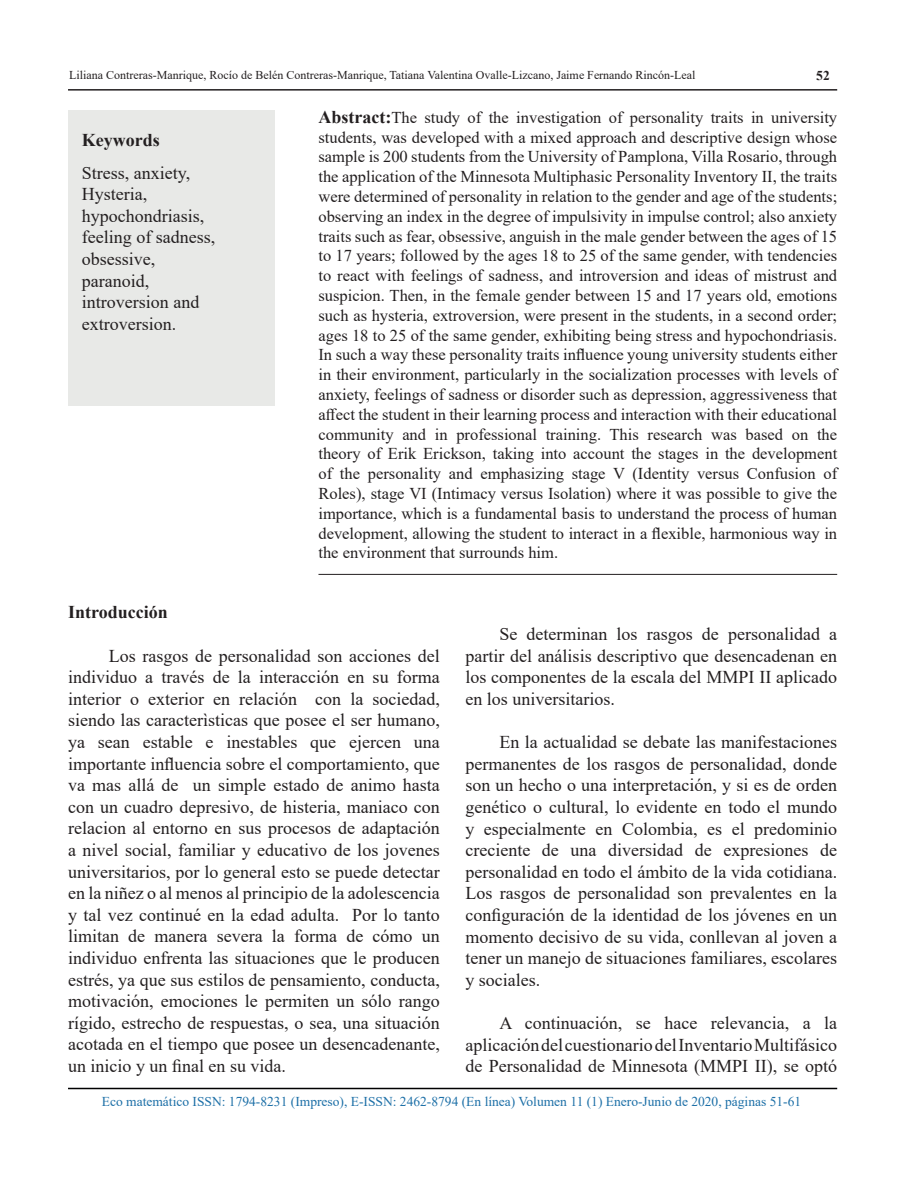
<style>
.page{position:relative;width:918px;height:1188px;background:#fff}
.page>*{position:absolute;margin:0;border:0;box-sizing:border-box;transform-origin:0 0}
.Cuerpo_de_texto{font:18px/21.6px "Times New Roman";color:#231f20;text-align:justify}
.Referencias{font:700 18px "Times New Roman";color:#231f20}
.Resumen{font:16.5px/19.8px "Times New Roman";color:#231f20;text-align:justify}
.t1{font:13.5px "Times New Roman";color:#1c6fa7}
.t2{font:700 13.5px "Times New Roman";color:#231f20}
.t3{font:12px "Times New Roman";color:#231f20}
.s1{font-weight:700;font-size:18px}
</style>
<div class="page">
<hr style="left:68px;top:1088px;width:769px;height:1px;background:#000001">
<hr style="left:68px;top:89px;width:769px;height:2px;background:#231f20">
<hr style="left:318px;top:574px;width:519px;height:1px;background:#231f20">
<div style="left:68px;top:111px;width:206px;height:295px;background:#e8e9e7"></div>
<p class="t3" style="left:69px;top:66px;width:628px">Liliana Contreras-Manrique, Rocío de Belén Contreras-Manrique, Tatiana Valentina Ovalle-Lizcano, Jaime Fernando Rincón-Leal</p>
<p class="t2" style="left:816px;top:66px;width:15px">52</p>
<p class="Resumen" style="left:318px;top:107px;width:520px"><span class="s1">Abstract:</span>The study of the investigation of personality traits in university students, was developed with a mixed approach and descriptive design whose sample is 200 students from the University of Pamplona, Villa Rosario, through the application of the Minnesota Multiphasic Personality Inventory II, the traits were determined of personality in relation to the gender and age of the students; observing an index in the degree of impulsivity in impulse control; also anxiety traits such as fear, obsessive, anguish in the male gender between the ages of 15 to 17 years; followed by the ages 18 to 25 of the same gender, with tendencies to react with feelings of sadness, and introversion and ideas of mistrust and suspicion. Then, in the female gender between 15 and 17 years old, emotions such as hysteria, extroversion, were present in the students, in a second order; ages 18 to 25 of the same gender, exhibiting being stress and hypochondriasis.<br>In such a way these personality traits influence young university students either in their environment, particularly in the socialization processes with levels of anxiety, feelings of sadness or disorder such as depression, aggressiveness that affect the student in their learning process and interaction with their educational community and in professional training. This research was based on the theory of Erik Erickson, taking into account the stages in the development of the personality and emphasizing stage V (Identity versus Confusion of Roles), stage VI (Intimacy versus Isolation) where it was possible to give the importance, which is a fundamental basis to understand the process of human development, allowing the student to interact in a flexible, harmonious way in the environment that surrounds him.</p>
<p class="Referencias" style="left:82px;top:127px;width:79px">Keywords</p>
<p class="Cuerpo_de_texto" style="left:82px;top:161px;width:110px">Stress, anxiety,</p>
<p class="Cuerpo_de_texto" style="left:82px;top:183px;width:124px">Hysteria, hypochondriasis,</p>
<p class="Cuerpo_de_texto" style="left:82px;top:226px;width:135px">feeling of sadness, obsessive,</p>
<p class="Cuerpo_de_texto" style="left:82px;top:269px;width:69px">paranoid,</p>
<p class="Cuerpo_de_texto" style="left:82px;top:291px;width:119px">introversion and extroversion.</p>
<p class="Referencias" style="left:68px;top:599px;width:101px">Introducción</p>
<p class="Cuerpo_de_texto" style="left:68px;top:644px;width:373px;text-indent:41px">Los rasgos de personalidad son acciones del individuo a través de la interacción en su forma interior o exterior en relación con la sociedad, siendo las caracterìsticas que posee el ser humano, ya sean estable e inestables que ejercen una importante influencia sobre el comportamiento, que va mas allá de un simple estado de animo hasta con un cuadro depresivo, de histeria, maniaco con relacion al entorno en sus procesos de adaptación a nivel social, familiar y educativo de los jovenes universitarios, por lo general esto se puede detectar en la niñez o al menos al principio de la adolescencia y tal vez continué en la edad adulta. Por lo tanto limitan de manera severa la forma de cómo un individuo enfrenta las situaciones que le producen estrés, ya que sus estilos de pensamiento, conducta, motivación, emociones le permiten un sólo rango rígido, estrecho de respuestas, o sea, una situación acotada en el tiempo que posee un desencadenante, un inicio y un final en su vida.</p>
<p class="Cuerpo_de_texto" style="left:465px;top:623px;width:373px;text-indent:34px">Se determinan los rasgos de personalidad a partir del análisis descriptivo que desencadenan en los componentes de la escala del MMPI II aplicado en los universitarios.</p>
<p class="Cuerpo_de_texto" style="left:465px;top:731px;width:373px;text-indent:34px">En la actualidad se debate las manifestaciones permanentes de los rasgos de personalidad, donde son un hecho o una interpretación, y si es de orden genético o cultural, lo evidente en todo el mundo y especialmente en Colombia, es el predominio creciente de una diversidad de expresiones de personalidad en todo el ámbito de la vida cotidiana.<br>Los rasgos de personalidad son prevalentes en la configuración de la identidad de los jóvenes en un momento decisivo de su vida, conllevan al joven a tener un manejo de situaciones familiares, escolares y sociales.</p>
<p class="Cuerpo_de_texto" style="left:465px;top:1012px;width:373px;text-indent:34px">A continuación, se hace relevancia, a la aplicación del cuestionario del Inventario Multifásico de Personalidad de Minnesota (MMPI II), se optó</p>
<p class="t1" style="left:102px;top:1092px;width:701px">Eco matemático ISSN: 1794-8231 (Impreso), E-ISSN: 2462-8794 (En línea) Volumen 11 (1) Enero-Junio de 2020, páginas 51-61</p>
</div>
